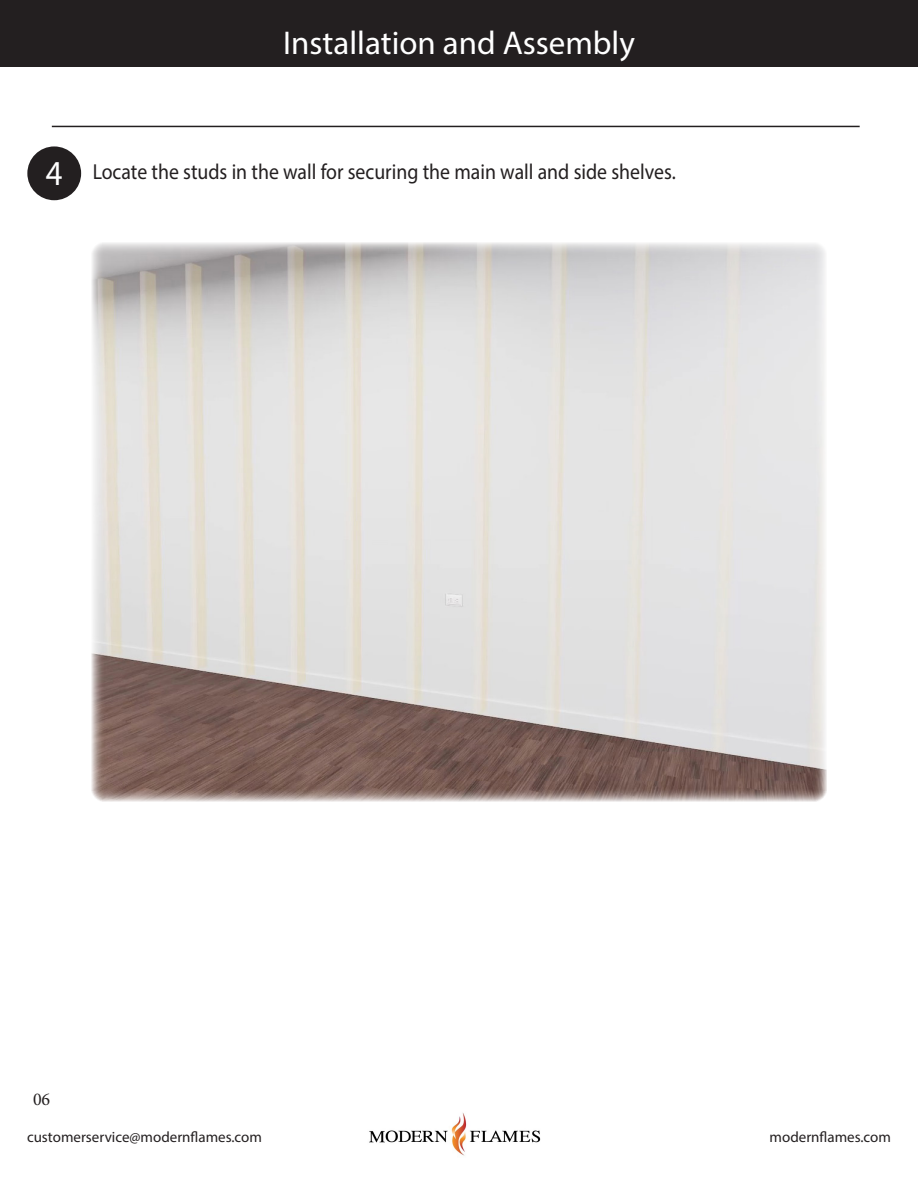
<style>
.page{position:relative;width:918px;height:1188px;background:#fff}
.page>*{position:absolute;margin:0;border:0;box-sizing:border-box;transform-origin:0 0}
.t1{font:35.1px "Myriad Pro";color:#fff;scale:.93 1}
.t2{font:33px "Myriad Pro";color:#fff}
.t3{font:21.75px "Myriad Pro";color:#231f20;scale:.91 1}
.t4{font:18px "Minion Pro";color:#231f20}
.t5{font:15px "Myriad Pro";color:#231f20}
</style>
<div class="page">
<img style="left:369px;top:1113px;width:172px;height:43px">
<div style="left:0;top:0;width:918px;height:66px;background:#231f20"></div>
<div style="left:27px;top:146px;width:54px;height:54px;background:#231f20;border-radius:50%"></div>
<hr style="left:52px;top:126px;width:808px;height:1px;background:#231f20">
<img style="left:92px;top:243px;width:734px;height:558px">
<p class="t2" style="left:283px;top:22px;width:353px">Installation and Assembly</p>
<p class="t1" style="left:46px;top:152px;width:20px">4</p>
<p class="t3" style="left:93px;top:159px;width:642px">Locate the studs in the wall for securing the main wall and side shelves.</p>
<p class="t4" style="left:33px;top:1087px;width:19px">06</p>
<p class="t5" style="left:27px;top:1128px;width:236px">customerservice@modernflames.com</p>
<p class="t5" style="left:770px;top:1128px;width:123px">modernflames.com</p>
</div>
